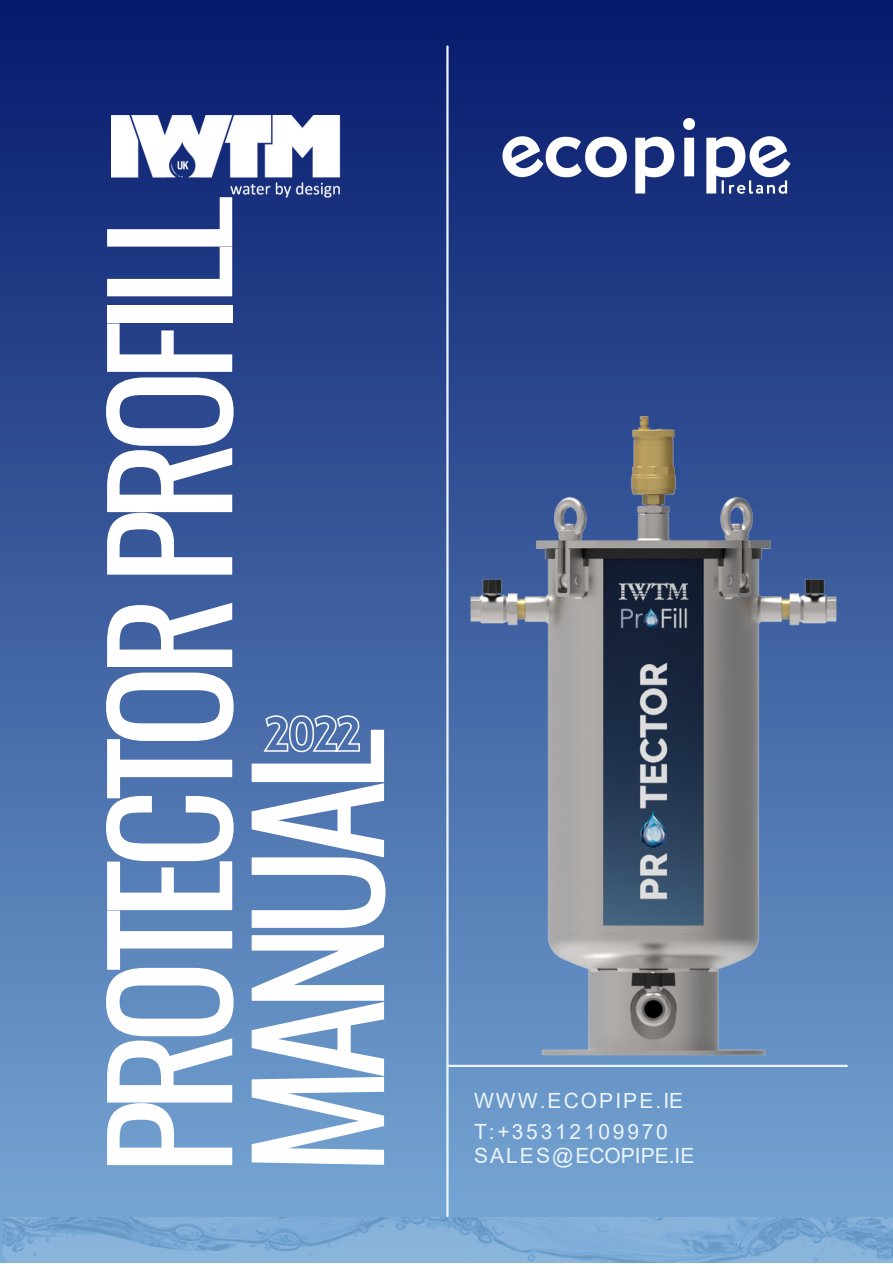
<style>
.page{position:relative;width:893px;height:1264px;background:#fff}
.page>*{position:absolute;margin:0;border:0;box-sizing:border-box;transform-origin:0 0}
.t1{font:163.35px "Oswald";letter-spacing:-.075em;color:#fff}
.t2{font:154.35px "Oswald";letter-spacing:-.075em;color:#fff}
.t3{font:21px/30.8px "Arial";letter-spacing:.13em;color:#ebf4fa}
.t4{font:21px "Arial";color:#ebf4fa}
</style>
<div class="page">
<div style="left:0;top:0;width:892px;height:1262px;background:linear-gradient(to bottom,#06196c,#79abd7)"></div>
<hr style="left:446px;top:46px;width:2px;height:1169px;background:#ebf4fa">
<hr style="left:448px;top:1064px;width:398px;height:2px;background:#ebf4fa">
<svg style="left:262px;top:714px;width:98px;height:39px;background:#718dbc"></svg>
<img style="left:2px;top:1217px;width:890px;height:45px">
<img style="left:452px;top:393px;width:397px;height:676px">
<img style="left:112px;top:116px;width:229px;height:83px">
<img style="left:481px;top:113px;width:352px;height:88px">
<h2 class="t2" style="left:48px;top:1174px;width:981px;rotate:-90deg">PROTECTOR PROFILL</h2>
<h1 class="t1" style="left:189px;top:1174px;width:449px;rotate:-90deg">MANUAL</h1>
<p class="t3" style="left:474px;top:1084px;width:211px">WWW.ECOPIPE.IE<br>T:+35312109970</p>
<p class="t4" style="left:474px;top:1141px;width:222px">SALES@ECOPIPE.IE</p>
</div>
